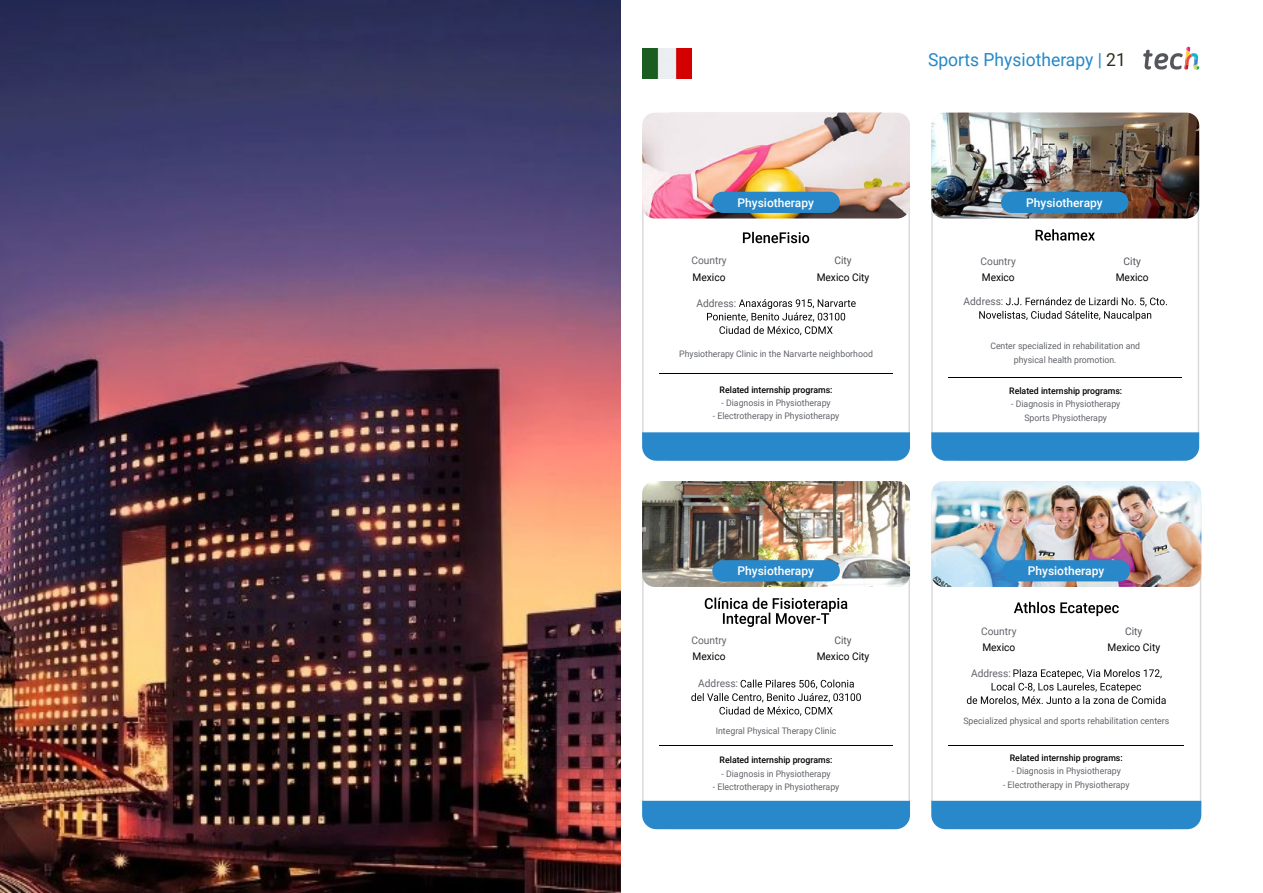
<style>
.page{position:relative;width:1263px;height:893px;background:#fff}
.page>*{position:absolute;margin:0;border:0;box-sizing:border-box;transform-origin:0 0}
.t1{font:18px "Roboto";color:#2488c9}
.t2{font:500 12px "Roboto";color:#fff}
.t3{font:10.5px "Roboto";color:#61646a}
.t4{font:10.5px "Roboto";color:#000}
.t5{font:10.5px "Roboto";color:#52555b}
.t6{font:9px/13.5px "Roboto";color:#61646a;text-align:center}
.t7{font:500 9px "Roboto";color:#000}
.s1{color:#2289cb}
.s2{color:#312e20}
</style>
<div class="page">
<img style="left:0;top:0;width:621px;height:893px">
<svg style="left:1143px;top:47px;width:56px;height:23px"></svg>
<img style="left:642px;top:49px;width:49px;height:30px">
<svg style="left:642px;top:112px;width:269px;height:325px"></svg>
<img style="left:642px;top:113px;width:268px;height:105px">
<div style="left:712px;top:192px;width:128px;height:21px;background:#2988c9;border-radius:11px"></div>
<svg style="left:642px;top:432px;width:268px;height:29px;background:#2f8bca"></svg>
<hr style="left:659px;top:373px;width:234px;height:1px;background:#000">
<svg style="left:743px;top:232px;width:66px;height:11px"></svg>
<svg style="left:707px;top:299px;width:149px;height:36px"></svg>
<svg style="left:931px;top:112px;width:269px;height:337px"></svg>
<img style="left:931px;top:113px;width:268px;height:105px">
<div style="left:1001px;top:192px;width:127px;height:21px;background:#2488c9;border-radius:11px"></div>
<hr style="left:948px;top:377px;width:234px;height:1px;background:#000">
<svg style="left:1035px;top:229px;width:60px;height:12px"></svg>
<svg style="left:979px;top:297px;width:188px;height:24px"></svg>
<svg style="left:931px;top:432px;width:268px;height:29px;background:#2f8bca"></svg>
<svg style="left:642px;top:587px;width:269px;height:243px"></svg>
<img style="left:642px;top:481px;width:268px;height:106px">
<div style="left:712px;top:560px;width:128px;height:21px;background:#2988c9;border-radius:11px"></div>
<div style="left:642px;top:801px;width:268px;height:28px;background:#2988c9"></div>
<hr style="left:659px;top:745px;width:234px;height:1px;background:#000">
<svg style="left:705px;top:598px;width:142px;height:29px"></svg>
<svg style="left:691px;top:680px;width:170px;height:36px"></svg>
<svg style="left:931px;top:493px;width:271px;height:337px"></svg>
<div style="left:931px;top:801px;width:270px;height:28px;background:#2988c9"></div>
<hr style="left:948px;top:745px;width:236px;height:1px;background:#000">
<svg style="left:1014px;top:602px;width:105px;height:14px"></svg>
<svg style="left:967px;top:669px;width:199px;height:36px"></svg>
<img style="left:931px;top:481px;width:270px;height:106px">
<div style="left:1002px;top:560px;width:128px;height:21px;background:#2988c9;border-radius:11px"></div>
<h1 class="t1" style="left:928px;top:47px;width:199px">Sports Physiotherapy <span class="s1">|</span> <span class="s2">21</span></h1>
<h2 class="t2" style="left:737px;top:194px;width:78px">Physiotherapy</h2>
<h2 class="t2" style="left:1026px;top:194px;width:78px">Physiotherapy</h2>
<p class="t3" style="left:691px;top:253px;width:37px">Country</p>
<p class="t4" style="left:693px;top:269px;width:34px">Mexico</p>
<p class="t5" style="left:834px;top:253px;width:19px">City</p>
<p class="t4" style="left:817px;top:269px;width:54px">Mexico City</p>
<p class="t3" style="left:980px;top:254px;width:37px">Country</p>
<p class="t4" style="left:982px;top:270px;width:34px">Mexico</p>
<p class="t5" style="left:1123px;top:254px;width:19px">City</p>
<p class="t4" style="left:1116px;top:270px;width:34px">Mexico</p>
<p class="t3" style="left:696px;top:296px;width:41px">Address:</p>
<p class="t6" style="left:679px;top:346px;width:195px">Physiotherapy Clinic in the Narvarte neighborhood</p>
<p class="t7" style="left:720px;top:383px;width:114px">Related internship programs:</p>
<p class="t6" style="left:721px;top:396px;width:111px">- Diagnosis in Physiotherapy</p>
<p class="t6" style="left:713px;top:409px;width:128px">- Electrotherapy in Physiotherapy</p>
<p class="t3" style="left:963px;top:294px;width:41px">Address:</p>
<p class="t6" style="left:990px;top:339px;width:151px">Center specialized in rehabilitation and physical health promotion.</p>
<p class="t7" style="left:1009px;top:385px;width:114px">Related internship programs:</p>
<p class="t6" style="left:1011px;top:397px;width:111px">- Diagnosis in Physiotherapy<br>Sports Physiotherapy</p>
<h2 class="t2" style="left:737px;top:563px;width:78px">Physiotherapy</h2>
<p class="t3" style="left:691px;top:633px;width:37px">Country</p>
<p class="t4" style="left:693px;top:649px;width:34px">Mexico</p>
<p class="t5" style="left:834px;top:633px;width:19px">City</p>
<p class="t4" style="left:817px;top:649px;width:54px">Mexico City</p>
<p class="t3" style="left:698px;top:676px;width:41px">Address:</p>
<p class="t6" style="left:716px;top:723px;width:122px">Integral Physical Therapy Clinic</p>
<p class="t7" style="left:720px;top:754px;width:114px">Related internship programs:</p>
<p class="t6" style="left:721px;top:766px;width:111px">- Diagnosis in Physiotherapy</p>
<p class="t6" style="left:713px;top:780px;width:128px">- Electrotherapy in Physiotherapy</p>
<h2 class="t2" style="left:1028px;top:563px;width:78px">Physiotherapy</h2>
<h2 class="t2" style="left:1045px;top:563px;width:43px">Generic</h2>
<p class="t3" style="left:981px;top:624px;width:37px">Country</p>
<p class="t4" style="left:982px;top:640px;width:34px">Mexico</p>
<p class="t3" style="left:971px;top:666px;width:41px">Address:</p>
<p class="t5" style="left:1125px;top:624px;width:19px">City</p>
<p class="t4" style="left:1107px;top:640px;width:54px">Mexico City</p>
<p class="t6" style="left:963px;top:713px;width:207px">Specialized physical and sports rehabilitation centers</p>
<p class="t7" style="left:1010px;top:752px;width:114px">Related internship programs:</p>
<p class="t6" style="left:1012px;top:764px;width:111px">- Diagnosis in Physiotherapy</p>
<p class="t6" style="left:1003px;top:777px;width:128px">- Electrotherapy in Physiotherapy</p>
</div>
